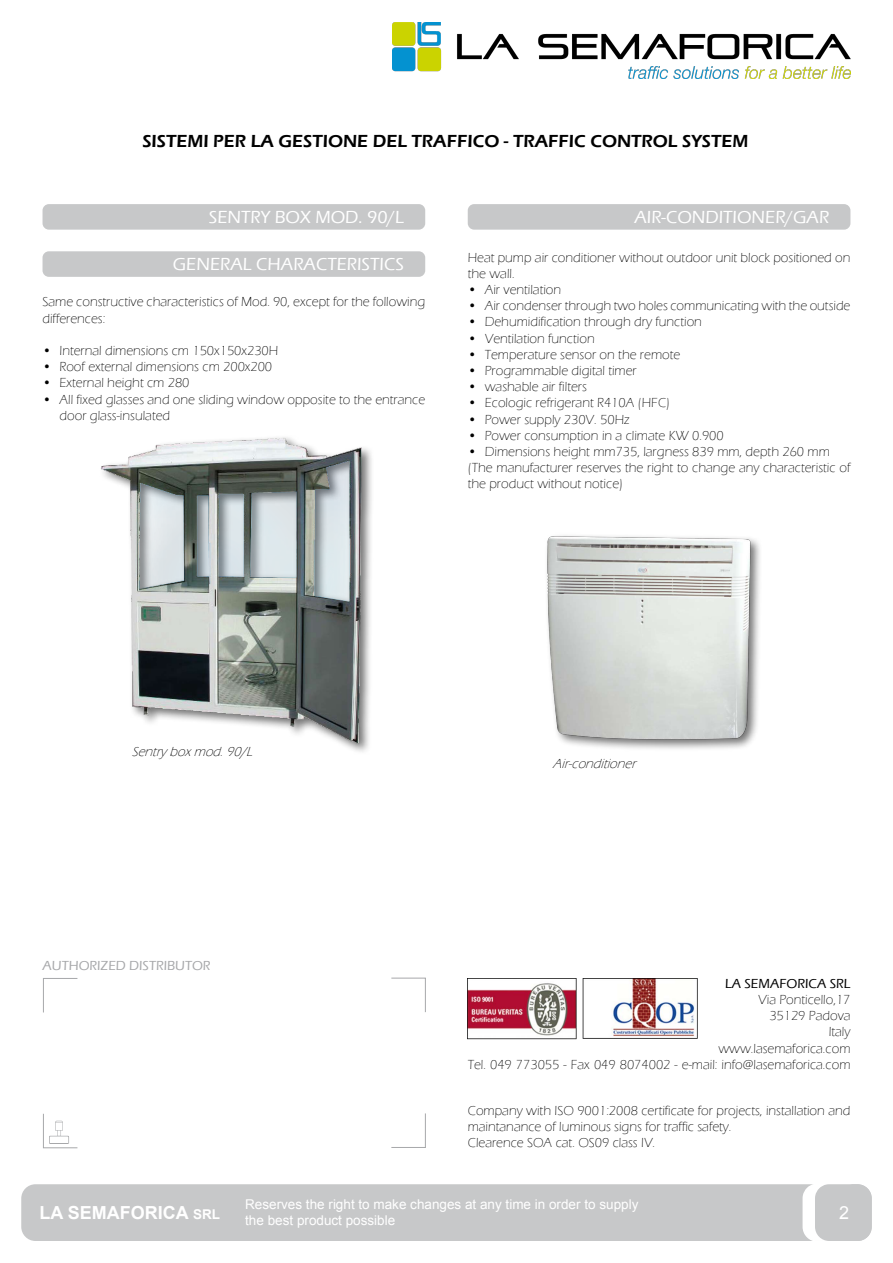
<style>
.page{position:relative;width:893px;height:1263px;background:#fff}
.page>*{position:absolute;margin:0;border:0;box-sizing:border-box;transform-origin:0 0}
.t1{font:500 18px "Eras ITC";color:#fff}
.t2{font:600 18px "Eras ITC";color:#000}
.t3{font:700 18px "Arial";color:#fff}
.t4{font:18px "Arial";color:#fff}
.t5{font:300 13.5px/16.2px "Eras ITC";color:#000}
.t6{font:13.5px/16.2px "Arial";color:#fff}
.t7{font:italic 300 13.5px "Eras ITC";color:#000}
.t8{font:500 13.5px "Eras ITC";color:#a7a8aa}
.t9{font:500 13.5px "Eras ITC";color:#000}
.s1{font-size:13.5px}
</style>
<div class="page">
<div style="left:21px;top:1184px;width:851px;height:57px;background:#c7c8c9;border-radius:14px"></div>
<svg style="left:802px;top:1184px;width:70px;height:57px"></svg>
<img style="left:392px;top:23px;width:458px;height:56px">
<div style="left:468px;top:204px;width:382px;height:26px;background:#c7c8c9;border-radius:6px"></div>
<div style="left:43px;top:204px;width:382px;height:26px;background:#c7c8c9;border-radius:6px"></div>
<div style="left:43px;top:251px;width:382px;height:26px;background:#c7c8c9;border-radius:6px"></div>
<img style="left:101px;top:437px;width:270px;height:313px">
<svg style="left:43px;top:978px;width:35px;height:35px"></svg>
<svg style="left:43px;top:1113px;width:35px;height:35px"></svg>
<svg style="left:391px;top:1113px;width:35px;height:35px"></svg>
<svg style="left:391px;top:977px;width:35px;height:36px"></svg>
<img style="left:468px;top:978px;width:230px;height:62px">
<div style="left:544px;top:532px;width:240px;height:236px;background:#000;opacity:.55"></div>
<img style="left:544px;top:532px;width:213px;height:212px">
<h1 class="t2" style="left:142px;top:131px;width:608px">SISTEMI PER LA GESTIONE DEL TRAFFICO - TRAFFIC CONTROL SYSTEM</h1>
<h1 class="t1" style="left:209px;top:207px;width:197px">SENTRY BOX MOD. 90/L</h1>
<h1 class="t1" style="left:173px;top:254px;width:233px">GENERAL CHARACTERISTICS</h1>
<p class="t5" style="left:43px;top:294px;width:384px">Same constructive characteristics of Mod. 90, except for the following differences:</p>
<p class="t5" style="left:43px;top:342px;width:237px">• Internal dimensions cm 150x150x230H</p>
<p class="t5" style="left:43px;top:359px;width:231px">• Roof external dimensions cm 200x200</p>
<p class="t5" style="left:43px;top:375px;width:148px">• External height cm 280</p>
<p class="t5" style="left:60px;top:391px;width:367px;text-indent:-17px">• All fixed glasses and one sliding window opposite to the entrance door glass-insulated</p>
<h1 class="t1" style="left:634px;top:207px;width:196px">AIR-CONDITIONER/GAR</h1>
<p class="t5" style="left:468px;top:249px;width:384px">Heat pump air conditioner without outdoor unit block positioned on the wall.</p>
<p class="t5" style="left:468px;top:282px;width:95px">• Air ventilation</p>
<p class="t5" style="left:468px;top:298px;width:384px">• Air condenser through two holes communicating with the outside</p>
<p class="t5" style="left:468px;top:314px;width:236px">• Dehumidification through dry function</p>
<p class="t5" style="left:468px;top:330px;width:128px">• Ventilation function</p>
<p class="t5" style="left:468px;top:346px;width:214px">• Temperature sensor on the remote</p>
<p class="t5" style="left:468px;top:363px;width:171px">• Programmable digital timer</p>
<p class="t5" style="left:468px;top:379px;width:121px">• washable air filters</p>
<p class="t5" style="left:468px;top:395px;width:204px">• Ecologic refrigerant R410A (HFC)</p>
<p class="t5" style="left:468px;top:411px;width:163px">• Power supply 230V. 50Hz</p>
<p class="t5" style="left:468px;top:427px;width:257px">• Power consumption in a climate KW 0.900</p>
<p class="t5" style="left:468px;top:444px;width:384px">• Dimensions height mm735, largness 839 mm, depth 260 mm (The manufacturer reserves the right to change any characteristic of the product without notice)</p>
<p class="t7" style="left:132px;top:744px;width:126px">Sentry box mod. 90/L</p>
<p class="t8" style="left:43px;top:958px;width:170px">AUTHORIZED DISTRIBUTOR</p>
<p class="t7" style="left:553px;top:756px;width:88px">Air-conditioner</p>
<p class="t9" style="left:725px;top:976px;width:127px">LA SEMAFORICA SRL</p>
<p class="t5" style="left:468px;top:991px;width:384px;text-align:right">Via Ponticello,17<br>35129 Padova<br>Italy<br>www.lasemaforica.com<br>Tel. 049 773055 - Fax 049 8074002 - e-mail: info@lasemaforica.com</p>
<p class="t5" style="left:468px;top:1102px;width:384px">Company with ISO 9001:2008 certificate for projects, installation and maintanance of luminous signs for traffic safety.<br>Clearence SOA cat. OS09 class IV.</p>
<p class="t6" style="left:245px;top:1196px;width:395px">Reserves the right to make changes at any time in order to supply the best product possible</p>
<h1 class="t3" style="left:39px;top:1201px;width:182px">LA SEMAFORICA <span class="s1">SRL</span></h1>
<h1 class="t4" style="left:839px;top:1201px;width:12px">2</h1>
</div>
